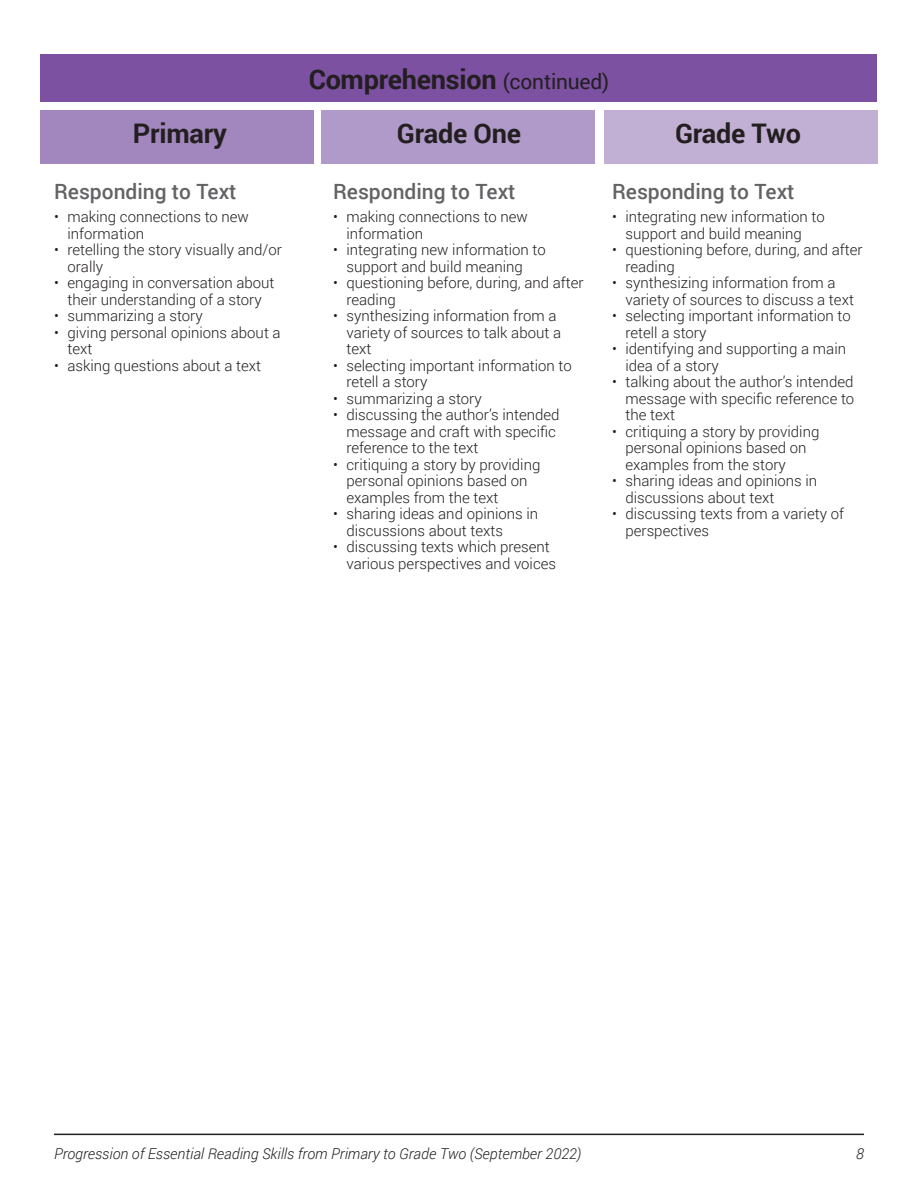
<style>
.page{position:relative;width:918px;height:1188px;background:#fff}
.page>*{position:absolute;margin:0;border:0;box-sizing:border-box;transform-origin:0 0}
.heading{font:700 27px "Roboto";letter-spacing:-.01em;color:#231f20}
.Sub_heading{font:500 21px "Roboto";color:#636366}
.t1{font:300 15px/16.5px "Roboto";color:#231f20}
.t2{font:italic 300 15px "Roboto";color:#231f20}
.s1{font-weight:400;font-size:21px}
</style>
<div class="page">
<hr style="left:54px;top:1134px;width:810px;height:1px;background:#231f20">
<div style="left:40px;top:111px;width:274px;height:53px;background:#a286be"></div>
<div style="left:321px;top:111px;width:274px;height:53px;background:#b09ac9"></div>
<div style="left:604px;top:111px;width:274px;height:53px;background:#c1b0d4"></div>
<div style="left:40px;top:54px;width:838px;height:48px;background:#7c51a1"></div>
<p class="heading" style="left:309px;top:61px;width:302px">Comprehension <span class="s1">(continued)</span></p>
<p class="heading" style="left:133px;top:114px;width:96px">Primary</p>
<p class="heading" style="left:397px;top:114px;width:126px">Grade One</p>
<p class="heading" style="left:675px;top:114px;width:127px">Grade Two</p>
<p class="Sub_heading" style="left:54px;top:177px;width:184px">Responding to Text</p>
<p class="t1" style="left:68px;top:208px;width:183px;text-indent:-14px">• making connections to new information</p>
<p class="t1" style="left:68px;top:241px;width:216px;text-indent:-14px">• retelling the story visually and/or orally</p>
<p class="t1" style="left:54px;top:274px;width:222px;text-align:center">• engaging in conversation about their understanding of a story</p>
<p class="t1" style="left:54px;top:307px;width:150px">• summarizing a story</p>
<p class="t1" style="left:68px;top:324px;width:215px;text-indent:-14px">• giving personal opinions about a text</p>
<p class="t1" style="left:54px;top:357px;width:209px">• asking questions about a text</p>
<p class="Sub_heading" style="left:333px;top:177px;width:184px">Responding to Text</p>
<p class="t1" style="left:346px;top:208px;width:183px;text-indent:-14px">• making connections to new information</p>
<p class="t1" style="left:346px;top:241px;width:201px;text-indent:-14px">• integrating new information to support and build meaning</p>
<p class="t1" style="left:346px;top:274px;width:239px;text-indent:-14px">• questioning before, during, and after reading</p>
<p class="t1" style="left:346px;top:307px;width:216px;text-indent:-14px">• synthesizing information from a variety of sources to talk about a text</p>
<p class="t1" style="left:346px;top:357px;width:227px;text-indent:-14px">• selecting important information to retell a story</p>
<p class="t1" style="left:333px;top:390px;width:150px">• summarizing a story</p>
<p class="t1" style="left:346px;top:406px;width:215px;text-indent:-14px">• discussing the author’s intended message and craft with specific reference to the text</p>
<p class="t1" style="left:346px;top:456px;width:195px;text-indent:-14px">• critiquing a story by providing personal opinions based on examples from the text</p>
<p class="t1" style="left:346px;top:505px;width:193px;text-indent:-14px">• sharing ideas and opinions in discussions about texts</p>
<p class="t1" style="left:346px;top:538px;width:211px;text-indent:-14px">• discussing texts which present various perspectives and voices</p>
<p class="Sub_heading" style="left:612px;top:177px;width:184px">Responding to Text</p>
<p class="t1" style="left:626px;top:208px;width:201px;text-indent:-14px">• integrating new information to support and build meaning</p>
<p class="t1" style="left:626px;top:241px;width:239px;text-indent:-14px">• questioning before, during, and after reading</p>
<p class="t1" style="left:626px;top:274px;width:230px;text-indent:-14px">• synthesizing information from a variety of sources to discuss a text</p>
<p class="t1" style="left:626px;top:307px;width:227px;text-indent:-14px">• selecting important information to retell a story</p>
<p class="t1" style="left:626px;top:340px;width:222px;text-indent:-14px">• identifying and supporting a main idea of a story</p>
<p class="t1" style="left:626px;top:373px;width:230px;text-align:justify;text-indent:-14px">• talking about the author’s intended message with specific reference to the text</p>
<p class="t1" style="left:626px;top:423px;width:195px;text-indent:-14px">• critiquing a story by providing personal opinions based on examples from the story</p>
<p class="t1" style="left:626px;top:472px;width:193px;text-indent:-14px">• sharing ideas and opinions in discussions about text</p>
<p class="t1" style="left:626px;top:505px;width:220px;text-indent:-14px">• discussing texts from a variety of perspectives</p>
<p class="t2" style="left:54px;top:1143px;width:529px">Progression of Essential Reading Skills from Primary to Grade Two (September 2022)</p>
<p class="t2" style="left:856px;top:1143px;width:9px">8</p>
</div>
